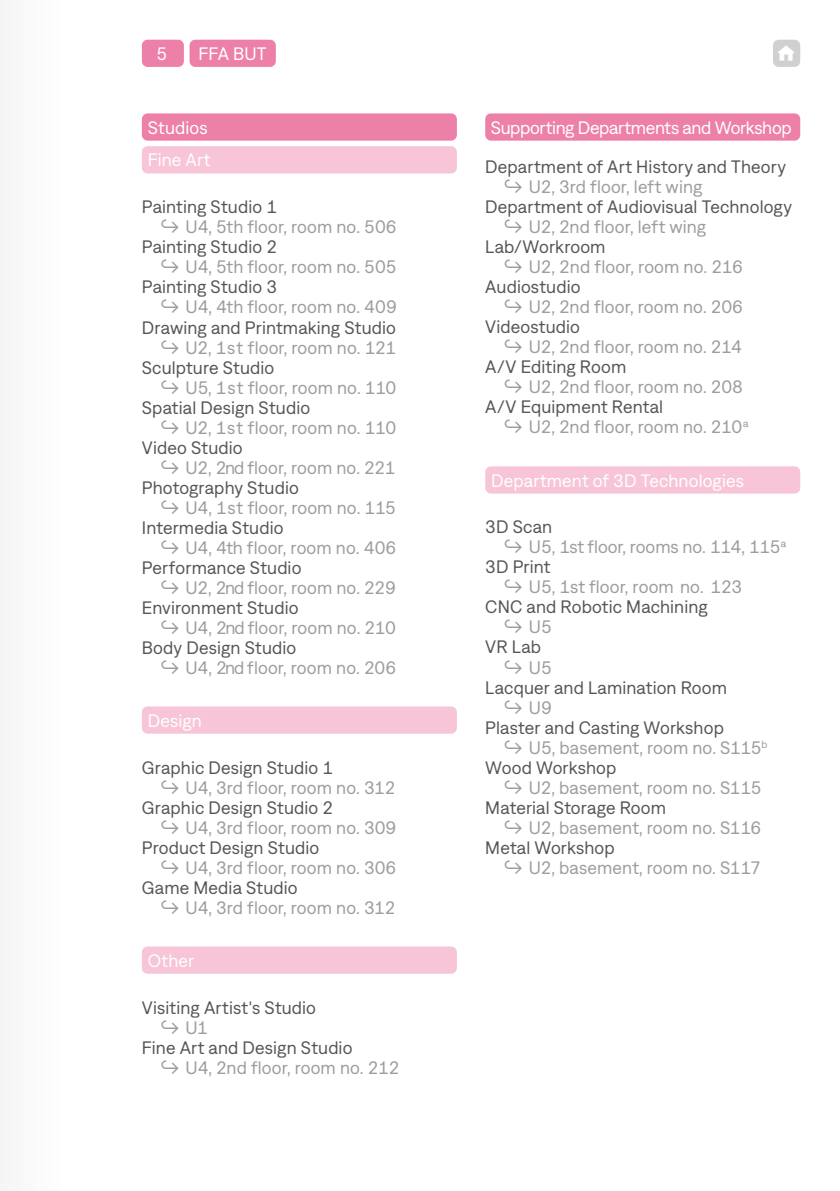
<style>
.page{position:relative;width:840px;height:1191px;background:#fff}
.page>*{position:absolute;margin:0;border:0;box-sizing:border-box;transform-origin:0 0}
.t1{font:18px "Denim INK";letter-spacing:.01em;color:#9d9d9c}
.t2{font:18px "Denim INK";letter-spacing:.01em;color:#575756}
.t3{font:18px/32.8px "Denim INK";letter-spacing:.005em;color:#fff}
.t4{font:18px "Denim INK";letter-spacing:-.015em;color:#fff}
.s1{font-family:"Inter V"}
</style>
<div class="page">
<div style="left:142px;top:40px;width:42px;height:27px;background:#ed80a8;border-radius:6px"></div>
<div style="left:772px;top:40px;width:27px;height:27px;background:#d0d0d0;border-radius:6px"></div>
<div style="left:0;top:0;width:62px;height:1191px;background:#f9f9f9"></div>
<div style="left:189px;top:40px;width:87px;height:27px;background:#ed80a8;border-radius:6px"></div>
<div style="left:142px;top:113px;width:314px;height:28px;background:#ed80a8;border-radius:6px"></div>
<div style="left:142px;top:146px;width:314px;height:27px;background:#f7c5d7;border-radius:6px"></div>
<div style="left:142px;top:706px;width:314px;height:27px;background:#f7c5d7;border-radius:6px"></div>
<div style="left:142px;top:946px;width:314px;height:27px;background:#f7c5d7;border-radius:6px"></div>
<div style="left:485px;top:466px;width:314px;height:27px;background:#f7c5d7;border-radius:6px"></div>
<div style="left:485px;top:113px;width:314px;height:28px;background:#ed80a8;border-radius:6px"></div>
<p class="t3" style="left:156px;top:36px;width:12px">5</p>
<p class="t3" style="left:198px;top:36px;width:70px">FFA BUT</p>
<p class="t3" style="left:148px;top:110px;width:64px">Studios<br>Fine Art</p>
<p class="t2" style="left:142px;top:194px;width:137px">Painting Studio 1</p>
<p class="t1" style="left:160px;top:214px;width:238px"><span class="s1">↪</span> U4, 5th floor, room no. 506</p>
<p class="t2" style="left:142px;top:234px;width:137px">Painting Studio 2</p>
<p class="t1" style="left:160px;top:254px;width:238px"><span class="s1">↪</span> U4, 5th floor, room no. 505</p>
<p class="t2" style="left:142px;top:274px;width:137px">Painting Studio 3</p>
<p class="t1" style="left:160px;top:294px;width:238px"><span class="s1">↪</span> U4, 4th floor, room no. 409</p>
<p class="t2" style="left:142px;top:314px;width:255px">Drawing and Printmaking Studio</p>
<p class="t1" style="left:160px;top:334px;width:238px"><span class="s1">↪</span> U2, 1st floor, room no. 121</p>
<p class="t2" style="left:142px;top:354px;width:134px">Sculpture Studio</p>
<p class="t1" style="left:160px;top:374px;width:238px"><span class="s1">↪</span> U5, 1st floor, room no. 110</p>
<p class="t2" style="left:142px;top:394px;width:170px">Spatial Design Studio</p>
<p class="t1" style="left:160px;top:414px;width:238px"><span class="s1">↪</span> U2, 1st floor, room no. 110</p>
<p class="t2" style="left:142px;top:434px;width:102px">Video Studio</p>
<p class="t1" style="left:160px;top:454px;width:237px"><span class="s1">↪</span> U2, 2nd floor, room no. 221</p>
<p class="t2" style="left:142px;top:474px;width:158px">Photography Studio</p>
<p class="t1" style="left:160px;top:494px;width:237px"><span class="s1">↪</span> U4, 1st floor, room no. 115</p>
<p class="t2" style="left:142px;top:514px;width:143px">Intermedia Studio</p>
<p class="t1" style="left:160px;top:534px;width:238px"><span class="s1">↪</span> U4, 4th floor, room no. 406</p>
<p class="t2" style="left:142px;top:554px;width:161px">Performance Studio</p>
<p class="t1" style="left:160px;top:574px;width:237px"><span class="s1">↪</span> U2, 2nd floor, room no. 229</p>
<p class="t2" style="left:142px;top:594px;width:158px">Environment Studio</p>
<p class="t1" style="left:160px;top:614px;width:237px"><span class="s1">↪</span> U4, 2nd floor, room no. 210</p>
<p class="t2" style="left:142px;top:634px;width:156px">Body Design Studio</p>
<p class="t1" style="left:160px;top:654px;width:238px"><span class="s1">↪</span> U4, 2nd floor, room no. 206</p>
<p class="t3" style="left:148px;top:702px;width:56px">Design</p>
<p class="t2" style="left:142px;top:754px;width:193px">Graphic Design Studio 1</p>
<p class="t1" style="left:160px;top:774px;width:237px"><span class="s1">↪</span> U4, 3rd floor, room no. 312</p>
<p class="t2" style="left:142px;top:794px;width:193px">Graphic Design Studio 2</p>
<p class="t1" style="left:160px;top:814px;width:238px"><span class="s1">↪</span> U4, 3rd floor, room no. 309</p>
<p class="t2" style="left:142px;top:834px;width:179px">Product Design Studio</p>
<p class="t1" style="left:160px;top:854px;width:238px"><span class="s1">↪</span> U4, 3rd floor, room no. 306</p>
<p class="t2" style="left:142px;top:874px;width:157px">Game Media Studio</p>
<p class="t1" style="left:160px;top:894px;width:237px"><span class="s1">↪</span> U4, 3rd floor, room no. 312</p>
<p class="t3" style="left:148px;top:942px;width:48px">Other</p>
<p class="t2" style="left:142px;top:994px;width:175px">Visiting Artist's Studio</p>
<p class="t1" style="left:160px;top:1014px;width:49px"><span class="s1">↪</span> U1</p>
<p class="t2" style="left:142px;top:1034px;width:212px">Fine Art and Design Studio</p>
<p class="t1" style="left:160px;top:1054px;width:241px"><span class="s1">↪</span> U4, 2nd floor, room no. 212</p>
<p class="t4" style="left:490px;top:114px;width:302px">Supporting Departments and Workshop</p>
<p class="t2" style="left:485px;top:154px;width:302px">Department of Art History and Theory</p>
<p class="t1" style="left:503px;top:174px;width:200px"><span class="s1">↪</span> U2, 3rd floor, left wing</p>
<p class="t2" style="left:485px;top:194px;width:308px">Department of Audiovisual Technology</p>
<p class="t1" style="left:503px;top:214px;width:204px"><span class="s1">↪</span> U2, 2nd floor, left wing</p>
<p class="t2" style="left:485px;top:234px;width:122px">Lab/Workroom</p>
<p class="t1" style="left:503px;top:254px;width:241px"><span class="s1">↪</span> U2, 2nd floor, room no. 216</p>
<p class="t2" style="left:485px;top:274px;width:97px">Audiostudio</p>
<p class="t1" style="left:503px;top:294px;width:241px"><span class="s1">↪</span> U2, 2nd floor, room no. 206</p>
<p class="t2" style="left:485px;top:314px;width:96px">Videostudio</p>
<p class="t1" style="left:503px;top:334px;width:240px"><span class="s1">↪</span> U2, 2nd floor, room no. 214</p>
<p class="t2" style="left:485px;top:354px;width:142px">A/V Editing Room</p>
<p class="t1" style="left:503px;top:374px;width:241px"><span class="s1">↪</span> U2, 2nd floor, room no. 208</p>
<p class="t2" style="left:485px;top:394px;width:179px">A/V Equipment Rental</p>
<p class="t1" style="left:503px;top:414px;width:247px"><span class="s1">↪</span> U2, 2nd floor, room no. 210a</p>
<p class="t3" style="left:491px;top:462px;width:254px">Department of 3D Technologies</p>
<p class="t2" style="left:485px;top:514px;width:68px">3D Scan</p>
<p class="t1" style="left:503px;top:534px;width:285px"><span class="s1">↪</span> U5, 1st floor, rooms no. 114, 115a</p>
<p class="t2" style="left:485px;top:554px;width:67px">3D Print</p>
<p class="t1" style="left:503px;top:574px;width:240px"><span class="s1">↪</span> U5, 1st floor, room no. 123</p>
<p class="t2" style="left:485px;top:594px;width:224px">CNC and Robotic Machining</p>
<p class="t1" style="left:503px;top:614px;width:50px"><span class="s1">↪</span> U5</p>
<p class="t2" style="left:485px;top:634px;width:57px">VR Lab</p>
<p class="t1" style="left:503px;top:654px;width:50px"><span class="s1">↪</span> U5</p>
<p class="t2" style="left:485px;top:674px;width:243px">Lacquer and Lamination Room</p>
<p class="t1" style="left:503px;top:694px;width:50px"><span class="s1">↪</span> U9</p>
<p class="t2" style="left:485px;top:714px;width:240px">Plaster and Casting Workshop</p>
<p class="t1" style="left:503px;top:734px;width:265px"><span class="s1">↪</span> U5, basement, room no. S115<sup>b</sup></p>
<p class="t2" style="left:485px;top:754px;width:132px">Wood Workshop</p>
<p class="t1" style="left:503px;top:774px;width:259px"><span class="s1">↪</span> U2, basement, room no. S115</p>
<p class="t2" style="left:485px;top:794px;width:182px">Material Storage Room</p>
<p class="t1" style="left:503px;top:814px;width:259px"><span class="s1">↪</span> U2, basement, room no. S116</p>
<p class="t2" style="left:485px;top:834px;width:131px">Metal Workshop</p>
<p class="t1" style="left:503px;top:854px;width:259px"><span class="s1">↪</span> U2, basement, room no. S117</p>
</div>
